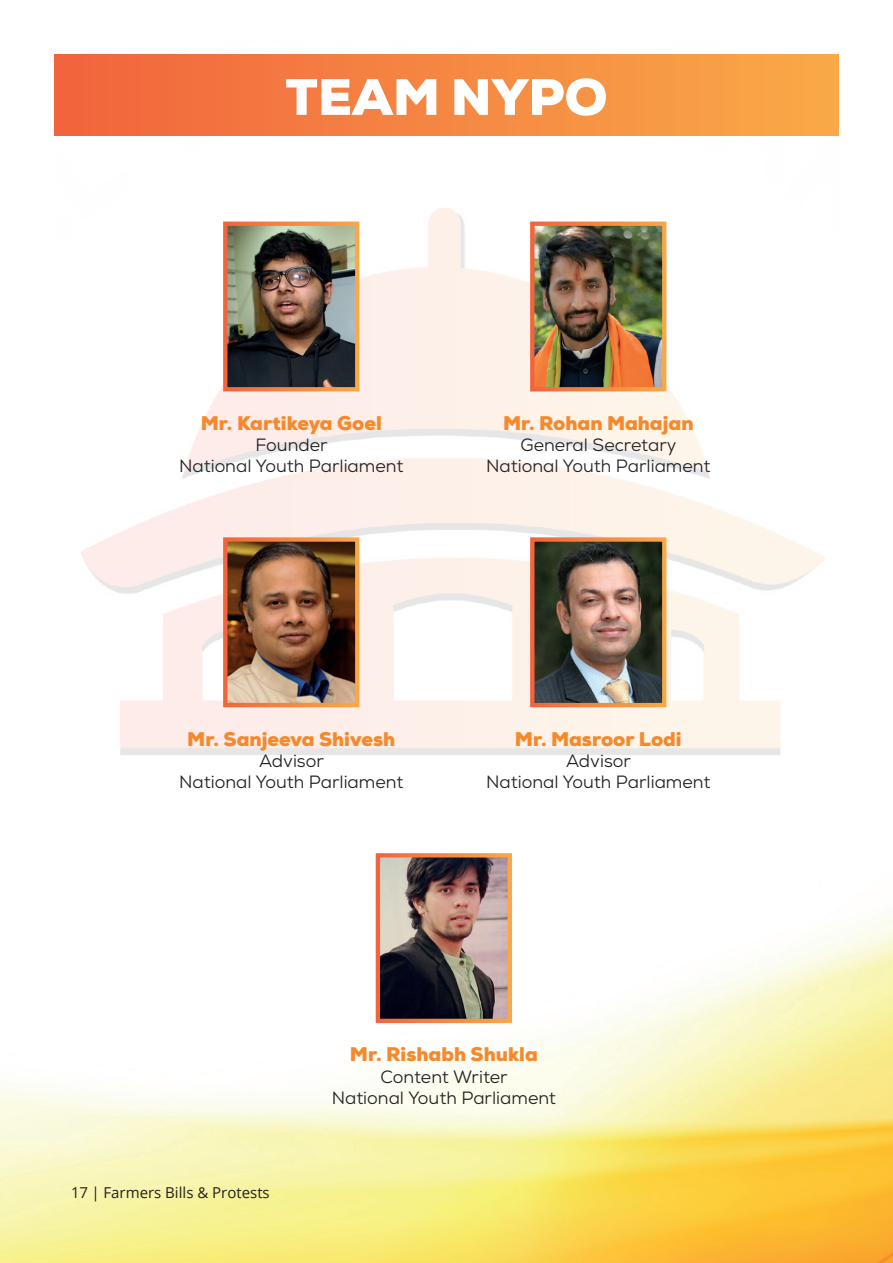
<style>
.page{position:relative;width:893px;height:1263px;background:#fff}
.page>*{position:absolute;margin:0;border:0;box-sizing:border-box;transform-origin:0 0}
.t1{font:900 51px "Nexa";color:#fff}
.t2{font:900 19.8px "Nexa";color:#f6892b}
.t3{font:17.7px/21.3px "Nexa";color:#231f20;text-align:center}
.t4{font:15px "Open Sans";color:#231f20}
</style>
<div class="page">
<img style="left:0;top:916px;width:893px;height:347px">
<img style="left:54px;top:54px;width:785px;height:891px">
<img style="left:228px;top:227px;width:126px;height:159px">
<img style="left:381px;top:858px;width:126px;height:160px">
<img style="left:228px;top:542px;width:126px;height:160px">
<img style="left:535px;top:227px;width:126px;height:159px">
<img style="left:535px;top:542px;width:126px;height:160px">
<div style="left:55px;top:55px;width:783px;height:80px;background:linear-gradient(to right,#f1643d,#f9aa48)"></div>
<h1 class="t1" style="left:285px;top:64px;width:324px">TEAM NYPO</h1>
<p class="t2" style="left:201px;top:410px;width:182px">Mr. Kartikeya Goel</p>
<p class="t3" style="left:179px;top:434px;width:226px">Founder<br>National Youth Parliament</p>
<p class="t2" style="left:503px;top:410px;width:192px">Mr. Rohan Mahajan</p>
<p class="t3" style="left:486px;top:434px;width:226px">General Secretary<br>National Youth Parliament</p>
<p class="t2" style="left:187px;top:726px;width:209px">Mr. Sanjeeva Shivesh</p>
<p class="t3" style="left:179px;top:750px;width:226px">Advisor<br>National Youth Parliament</p>
<p class="t2" style="left:515px;top:726px;width:168px">Mr. Masroor Lodi</p>
<p class="t3" style="left:486px;top:750px;width:226px">Advisor<br>National Youth Parliament</p>
<p class="t4" style="left:71px;top:1182px;width:200px">17 | Farmers Bills &amp; Protests</p>
<p class="t2" style="left:350px;top:1042px;width:189px">Mr. Rishabh Shukla</p>
<p class="t3" style="left:332px;top:1066px;width:226px">Content Writer<br>National Youth Parliament</p>
</div>
